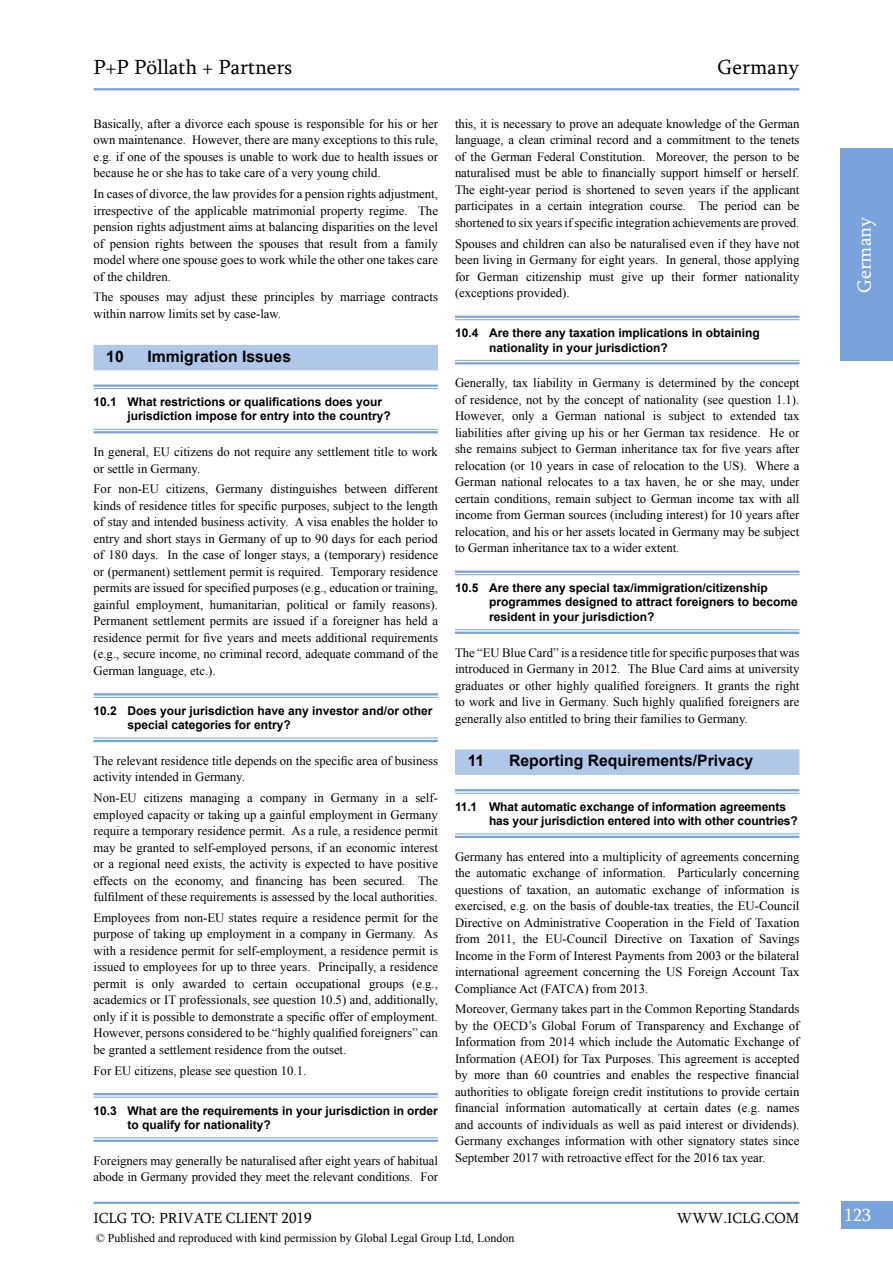
<style>
.page{position:relative;width:893px;height:1263px;background:#fff}
.page>*{position:absolute;margin:0;border:0;box-sizing:border-box;transform-origin:0 0}
.t1{font:21px "Sylfaen";color:#000}
.t2{font:19.5px "Sylfaen";color:#fff}
.t3{font:18px "Sylfaen";color:#fff}
.t4{font:700 15.75px "Arial";color:#000}
.t5{font:15px "Sylfaen";color:#000}
.t6{font:12.75px/16.5px "Times New Roman";color:#000;text-align:justify}
.t7{font:700 12px/14.4px "Arial";color:#000}
.t8{font:12px "Times New Roman";color:#000}
</style>
<div class="page">
<div style="left:841px;top:1201px;width:52px;height:28px;background:#79a3dc"></div>
<hr style="left:94px;top:1202px;width:705px;height:2px;background:#79a3dc">
<hr style="left:94px;top:88px;width:705px;height:2px;background:#79a3dc">
<div style="left:840px;top:148px;width:53px;height:213px;background:#79a3dc"></div>
<div style="left:94px;top:345px;width:344px;height:25px;background:#afc8ea"></div>
<hr style="left:94px;top:384px;width:344px;height:3px;background:#79a3dc">
<hr style="left:94px;top:388px;width:344px;height:1px;background:#79a3dc">
<hr style="left:94px;top:429px;width:344px;height:1px;background:#79a3dc">
<hr style="left:94px;top:431px;width:344px;height:2px;background:#79a3dc">
<hr style="left:94px;top:693px;width:344px;height:2px;background:#79a3dc">
<hr style="left:94px;top:697px;width:344px;height:1px;background:#79a3dc">
<hr style="left:94px;top:738px;width:344px;height:1px;background:#79a3dc">
<hr style="left:94px;top:740px;width:344px;height:2px;background:#79a3dc">
<hr style="left:94px;top:1093px;width:344px;height:2px;background:#79a3dc">
<hr style="left:94px;top:1097px;width:344px;height:1px;background:#79a3dc">
<hr style="left:94px;top:1137px;width:344px;height:1px;background:#79a3dc">
<hr style="left:94px;top:1140px;width:344px;height:2px;background:#79a3dc">
<hr style="left:455px;top:316px;width:344px;height:2px;background:#79a3dc">
<hr style="left:455px;top:319px;width:344px;height:1px;background:#79a3dc">
<hr style="left:455px;top:360px;width:344px;height:1px;background:#79a3dc">
<hr style="left:455px;top:362px;width:344px;height:2px;background:#79a3dc">
<hr style="left:455px;top:570px;width:344px;height:3px;background:#79a3dc">
<hr style="left:455px;top:574px;width:344px;height:1px;background:#79a3dc">
<hr style="left:455px;top:629px;width:344px;height:1px;background:#79a3dc">
<hr style="left:455px;top:632px;width:344px;height:2px;background:#79a3dc">
<div style="left:455px;top:749px;width:344px;height:26px;background:#afc8ea"></div>
<hr style="left:455px;top:789px;width:344px;height:2px;background:#79a3dc">
<hr style="left:455px;top:793px;width:344px;height:1px;background:#79a3dc">
<hr style="left:455px;top:833px;width:344px;height:1px;background:#79a3dc">
<hr style="left:455px;top:836px;width:344px;height:2px;background:#79a3dc">
<h1 class="t1" style="left:94px;top:53px;width:200px">P+P Pöllath + Partners</h1>
<h1 class="t1" style="left:718px;top:53px;width:83px">Germany</h1>
<p class="t6" style="left:94px;top:115px;width:346px">Basically, after a divorce each spouse is responsible for his or her own maintenance. However, there are many exceptions to this rule, e.g. if one of the spouses is unable to work due to health issues or because he or she has to take care of a very young child.</p>
<p class="t6" style="left:94px;top:185px;width:346px">In cases of divorce, the law provides for a pension rights adjustment, irrespective of the applicable matrimonial property regime. The pension rights adjustment aims at balancing disparities on the level of pension rights between the spouses that result from a family model where one spouse goes to work while the other one takes care of the children.</p>
<p class="t6" style="left:94px;top:288px;width:346px">The spouses may adjust these principles by marriage contracts within narrow limits set by case-law.</p>
<p class="t4" style="left:106px;top:345px;width:19px">10</p>
<p class="t4" style="left:148px;top:345px;width:145px">Immigration Issues</p>
<p class="t7" style="left:128px;top:395px;width:265px;text-indent:-34px">10.1 What restrictions or qualifications does your jurisdiction impose for entry into the country?</p>
<p class="t6" style="left:94px;top:443px;width:346px">In general, EU citizens do not require any settlement title to work or settle in Germany.</p>
<p class="t6" style="left:94px;top:480px;width:346px">For non-EU citizens, Germany distinguishes between different kinds of residence titles for specific purposes, subject to the length of stay and intended business activity. A visa enables the holder to entry and short stays in Germany of up to 90 days for each period of 180 days. In the case of longer stays, a (temporary) residence or (permanent) settlement permit is required. Temporary residence permits are issued for specified purposes (e.g., education or training, gainful employment, humanitarian, political or family reasons).<br>Permanent settlement permits are issued if a foreigner has held a residence permit for five years and meets additional requirements (e.g., secure income, no criminal record, adequate command of the German language, etc.).</p>
<p class="t7" style="left:128px;top:703px;width:306px;text-indent:-34px">10.2 Does your jurisdiction have any investor and/or other special categories for entry?</p>
<p class="t6" style="left:94px;top:752px;width:346px">The relevant residence title depends on the specific area of business activity intended in Germany.</p>
<p class="t6" style="left:94px;top:789px;width:346px">Non-EU citizens managing a company in Germany in a self&shy;employed capacity or taking up a gainful employment in Germany require a temporary residence permit. As a rule, a residence permit may be granted to self-employed persons, if an economic interest or a regional need exists, the activity is expected to have positive effects on the economy, and financing has been secured. The fulfilment of these requirements is assessed by the local authorities.</p>
<p class="t6" style="left:94px;top:909px;width:346px">Employees from non-EU states require a residence permit for the purpose of taking up employment in a company in Germany. As with a residence permit for self-employment, a residence permit is issued to employees for up to three years. Principally, a residence permit is only awarded to certain occupational groups (e.g., academics or IT professionals, see question 10.5) and, additionally, only if it is possible to demonstrate a specific offer of employment.<br>However, persons considered to be “highly qualified foreigners” can be granted a settlement residence from the outset.</p>
<p class="t6" style="left:94px;top:1062px;width:214px">For EU citizens, please see question 10.1.</p>
<p class="t7" style="left:128px;top:1103px;width:312px;text-indent:-34px">10.3 What are the requirements in your jurisdiction in order to qualify for nationality?</p>
<p class="t6" style="left:94px;top:1151px;width:346px">Foreigners may generally be naturalised after eight years of habitual abode in Germany provided they meet the relevant conditions. For</p>
<p class="t6" style="left:455px;top:115px;width:346px">this, it is necessary to prove an adequate knowledge of the German language, a clean criminal record and a commitment to the tenets of the German Federal Constitution. Moreover, the person to be naturalised must be able to financially support himself or herself.<br>The eight-year period is shortened to seven years if the applicant participates in a certain integration course. The period can be shortened to six years if specific integration achievements are proved.</p>
<p class="t6" style="left:455px;top:235px;width:346px">Spouses and children can also be naturalised even if they have not been living in Germany for eight years. In general, those applying for German citizenship must give up their former nationality (exceptions provided).</p>
<p class="t7" style="left:489px;top:326px;width:272px;text-indent:-34px">10.4 Are there any taxation implications in obtaining nationality in your jurisdiction?</p>
<p class="t6" style="left:455px;top:374px;width:346px">Generally, tax liability in Germany is determined by the concept of residence, not by the concept of nationality (see question 1.1).<br>However, only a German national is subject to extended tax liabilities after giving up his or her German tax residence. He or she remains subject to German inheritance tax for five years after relocation (or 10 years in case of relocation to the US). Where a German national relocates to a tax haven, he or she may, under certain conditions, remain subject to German income tax with all income from German sources (including interest) for 10 years after relocation, and his or her assets located in Germany may be subject to German inheritance tax to a wider extent.</p>
<p class="t7" style="left:489px;top:581px;width:310px;text-indent:-34px">10.5 Are there any special tax/immigration/citizenship programmes designed to attract foreigners to become resident in your jurisdiction?</p>
<p class="t6" style="left:455px;top:644px;width:346px">The “EU Blue Card” is a residence title for specific purposes that was introduced in Germany in 2012. The Blue Card aims at university graduates or other highly qualified foreigners. It grants the right to work and live in Germany. Such highly qualified foreigners are generally also entitled to bring their families to Germany.</p>
<p class="t4" style="left:468px;top:750px;width:18px">11</p>
<p class="t4" style="left:509px;top:750px;width:246px">Reporting Requirements/Privacy</p>
<p class="t7" style="left:489px;top:799px;width:310px;text-indent:-34px">11.1 What automatic exchange of information agreements has your jurisdiction entered into with other countries?</p>
<p class="t6" style="left:455px;top:848px;width:346px">Germany has entered into a multiplicity of agreements concerning the automatic exchange of information. Particularly concerning questions of taxation, an automatic exchange of information is exercised, e.g. on the basis of double-tax treaties, the EU-Council Directive on Administrative Cooperation in the Field of Taxation from 2011, the EU-Council Directive on Taxation of Savings Income in the Form of Interest Payments from 2003 or the bilateral international agreement concerning the US Foreign Account Tax Compliance Act (FATCA) from 2013.</p>
<p class="t6" style="left:455px;top:1000px;width:346px">Moreover, Germany takes part in the Common Reporting Standards by the OECD’s Global Forum of Transparency and Exchange of Information from 2014 which include the Automatic Exchange of Information (AEOI) for Tax Purposes. This agreement is accepted by more than 60 countries and enables the respective financial authorities to obligate foreign credit institutions to provide certain financial information automatically at certain dates (e.g. names and accounts of individuals as well as paid interest or dividends).<br>Germany exchanges information with other signatory states since September 2017 with retroactive effect for the 2016 tax year.</p>
<h2 class="t2" style="left:851px;top:293px;width:78px;rotate:-90deg">Germany</h2>
<p class="t5" style="left:94px;top:1208px;width:220px">ICLG TO: PRIVATE CLIENT 2019</p>
<p class="t5" style="left:677px;top:1208px;width:124px">WWW.ICLG.COM</p>
<h3 class="t3" style="left:844px;top:1202px;width:28px">123</h3>
<p class="t8" style="left:96px;top:1229px;width:420px">© Published and reproduced with kind permission by Global Legal Group Ltd, London</p>
</div>
